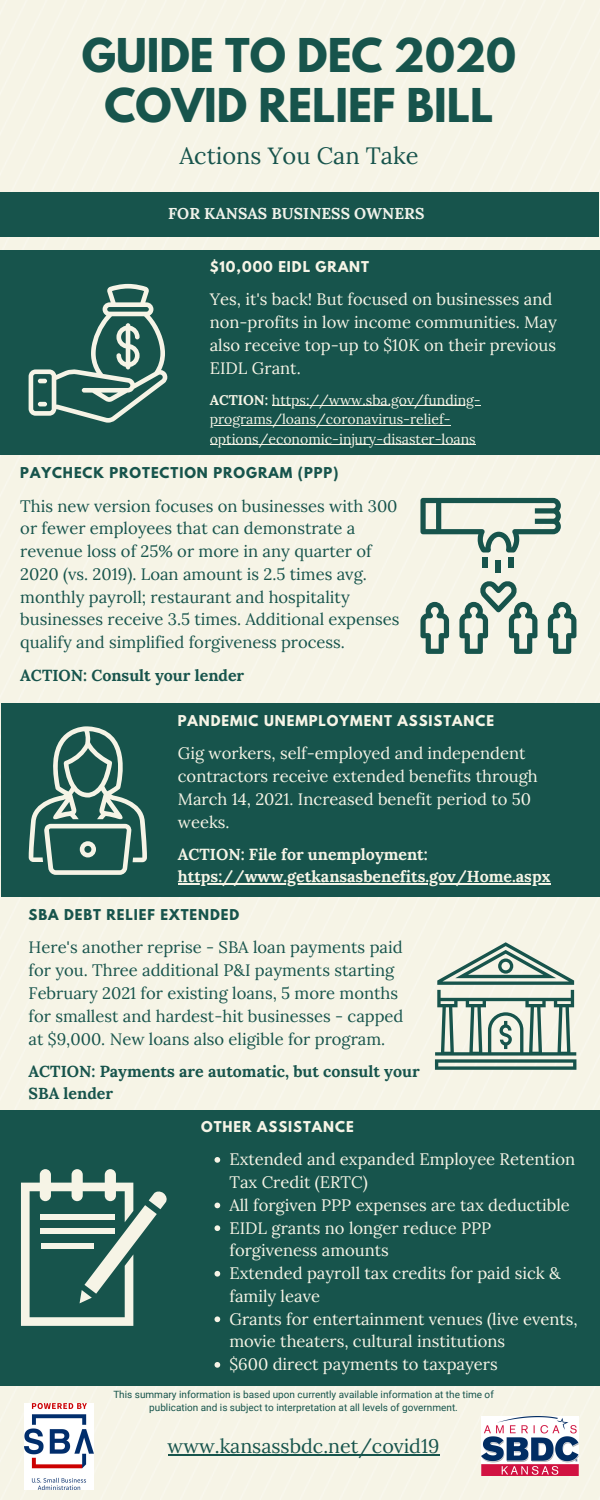
<style>
.page{position:relative;width:600px;height:1500px;background:#f6f4e6}
.page>*{position:absolute;margin:0;border:0;box-sizing:border-box;transform-origin:0 0}
.t1{font:700 41.3px/49.5px "League Spartan";color:#17544c;text-align:center}
.t2{font:23.6px "Lora";color:#17544c}
.t3{font:19.7px "Lora";color:#17544c}
.t4{font:16.6px/22.8px "Lora";color:#f6f4e6}
.t5{font:16.6px/22.8px "Lora";color:#17544c}
.t6{font:700 16px/21.8px "Lora";color:#17544c}
.t7{font:700 16px/21.8px "Lora";color:#f6f4e6}
.t8{font:700 15.7px "Lora";color:#f1f2ea}
.t9{font:14px/19.5px "Lora";color:#f6f4e6}
.t10{font:700 13.3px "League Spartan";letter-spacing:.07em;color:#f6f4e6}
.t11{font:700 13.3px "League Spartan";letter-spacing:.07em;color:#17544c}
.t12{font:10px "Roboto";color:#17544c}
.s1{font-weight:700}
</style>
<div class="page">
<div style="left:0;top:192px;width:599px;height:45px;background:#17544c"></div>
<div style="left:1px;top:1110px;width:599px;height:276px;background:#17544c"></div>
<div style="left:1px;top:250px;width:599px;height:205px;background:#17544c"></div>
<svg style="left:29px;top:284px;width:138px;height:139px"></svg>
<div style="left:1px;top:703px;width:599px;height:194px;background:#17544c"></div>
<svg style="left:29px;top:726px;width:118px;height:149px"></svg>
<svg style="left:435px;top:942px;width:141px;height:128px;background:#afc1b5"></svg>
<svg style="left:420px;top:498px;width:141px;height:55px;background:#b3c4b8"></svg>
<div style="left:483px;top:558px;width:5px;height:10px;background:#17544c"></div>
<div style="left:509px;top:558px;width:5px;height:10px;background:#17544c"></div>
<div style="left:496px;top:560px;width:5px;height:13px;background:#17544c"></div>
<svg style="left:548px;top:602px;width:28px;height:52px"></svg>
<svg style="left:420px;top:602px;width:29px;height:52px;background:#90aba0"></svg>
<svg style="left:459px;top:580px;width:78px;height:74px;background:#aec0b5"></svg>
<img style="left:482px;top:1417px;width:97px;height:58px">
<img style="left:24px;top:1403px;width:69px;height:86px">
<hr style="left:178px;top:883px;width:372px;height:2px;background:#f6f4e6">
<hr style="left:272px;top:405px;width:209px;height:1px;background:#f6f4e6">
<hr style="left:210px;top:425px;width:241px;height:1px;background:#f6f4e6">
<hr style="left:210px;top:444px;width:266px;height:1px;background:#f6f4e6">
<svg style="left:215px;top:1157px;width:5px;height:6px"></svg>
<svg style="left:215px;top:1203px;width:5px;height:5px"></svg>
<svg style="left:215px;top:1225px;width:5px;height:6px"></svg>
<svg style="left:215px;top:1271px;width:5px;height:6px"></svg>
<svg style="left:215px;top:1316px;width:5px;height:6px"></svg>
<svg style="left:215px;top:1362px;width:5px;height:6px"></svg>
<svg style="left:21px;top:1169px;width:146px;height:157px"></svg>
<hr style="left:168px;top:1454px;width:272px;height:2px;background:#17544c">
<p class="t1" style="left:82px;top:36px;width:436px">GUIDE TO DEC 2020<br>COVID RELIEF BILL</p>
<p class="t2" style="left:179px;top:140px;width:241px">Actions You Can Take</p>
<p class="t8" style="left:168px;top:203px;width:258px">FOR KANSAS BUSINESS OWNERS</p>
<p class="t10" style="left:210px;top:260px;width:161px">$10,000 EIDL GRANT</p>
<p class="t4" style="left:210px;top:288px;width:349px">Yes, it's back! But focused on businesses and non-profits in low income communities. May also receive top-up to $10K on their previous EIDL Grant.</p>
<p class="t9" style="left:210px;top:390px;width:272px"><span class="s1">ACTION:</span> https://www.sba.gov/funding&shy;programs/loans/coronavirus-relief&shy;options/economic-injury-disaster-loans</p>
<p class="t11" style="left:20px;top:466px;width:320px">PAYCHECK PROTECTION PROGRAM (PPP)</p>
<p class="t5" style="left:20px;top:494px;width:381px">This new version focuses on businesses with 300 or fewer employees that can demonstrate a revenue loss of 25% or more in any quarter of 2020 (vs. 2019). Loan amount is 2.5 times avg. monthly payroll; restaurant and hospitality businesses receive 3.5 times. Additional expenses qualify and simplified forgiveness process.</p>
<p class="t6" style="left:20px;top:664px;width:226px">ACTION: Consult your lender</p>
<p class="t10" style="left:178px;top:714px;width:318px">PANDEMIC UNEMPLOYMENT ASSISTANCE</p>
<p class="t4" style="left:178px;top:742px;width:362px">Gig workers, self-employed and independent contractors receive extended benefits through March 14, 2021. Increased benefit period to 50 weeks.</p>
<p class="t7" style="left:178px;top:843px;width:374px">ACTION: File for unemployment: https://www.getkansasbenefits.gov/Home.aspx</p>
<p class="t11" style="left:29px;top:908px;width:212px">SBA DEBT RELIEF EXTENDED</p>
<p class="t5" style="left:29px;top:936px;width:376px">Here's another reprise - SBA loan payments paid for you. Three additional P&amp;I payments starting February 2021 for existing loans, 5 more months for smallest and hardest-hit businesses - capped at $9,000. New loans also eligible for program.</p>
<p class="t6" style="left:29px;top:1060px;width:393px">ACTION: Payments are automatic, but consult your<br>SBA lender</p>
<p class="t10" style="left:201px;top:1120px;width:154px">OTHER ASSISTANCE</p>
<p class="t4" style="left:229px;top:1148px;width:347px">Extended and expanded Employee Retention<br>Tax Credit (ERTC)</p>
<p class="t4" style="left:229px;top:1193px;width:342px">All forgiven PPP expenses are tax deductible</p>
<p class="t4" style="left:229px;top:1216px;width:263px">EIDL grants no longer reduce PPP forgiveness amounts</p>
<p class="t4" style="left:229px;top:1262px;width:333px">Extended payroll tax credits for paid sick &amp; family leave</p>
<p class="t4" style="left:229px;top:1307px;width:350px">Grants for entertainment venues (live events, movie theaters, cultural institutions</p>
<p class="t4" style="left:229px;top:1353px;width:270px">$600 direct payments to taxpayers</p>
<p class="t12" style="left:113px;top:1389px;width:382px">This summary information is based upon currently available information at the time of</p>
<p class="t12" style="left:149px;top:1402px;width:310px">publication and is subject to interpretation at all levels of government.</p>
<p class="t3" style="left:168px;top:1433px;width:273px">www.kansassbdc.net/covid19</p>
</div>
